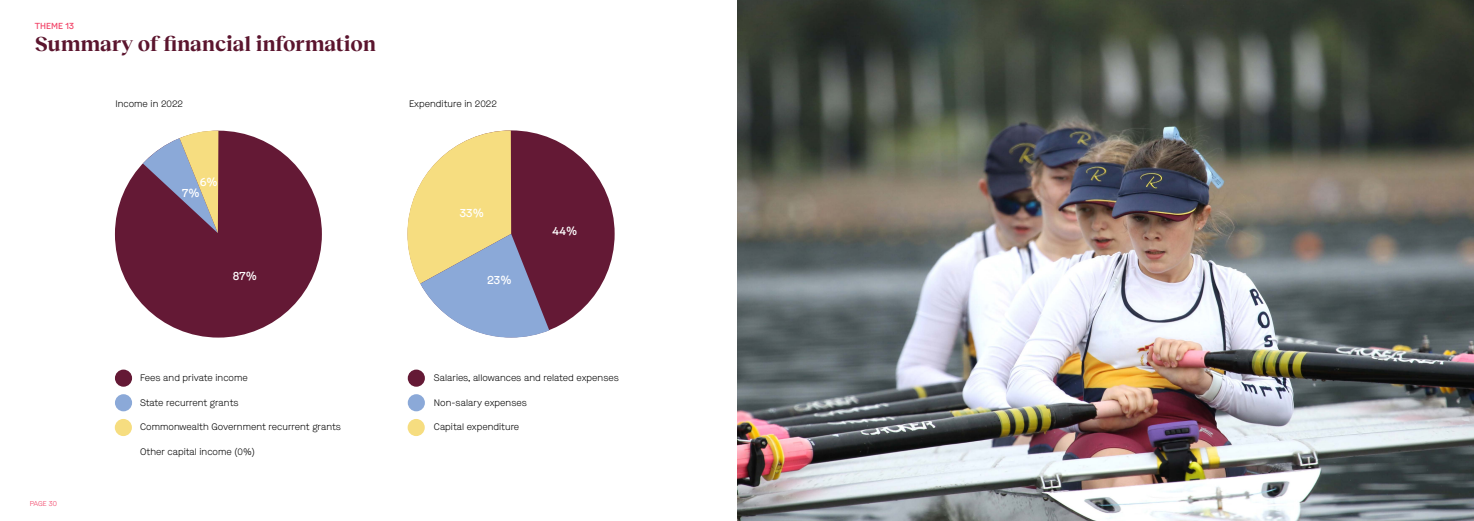
<style>
.page{position:relative;width:1474px;height:521px;background:#fff}
.page>*{position:absolute;margin:0;border:0;box-sizing:border-box;transform-origin:0 0}
.t1{font:700 21px "Reckless Neue";color:#5b152e}
.t2{font:500 11.81px "Maison";color:#fff}
.t3{font:300 9.45px "Maison";color:#000}
.t4{font:500 8.75px "Maison";color:#f24468}
.t5{font:300 7px "Maison";letter-spacing:-.02em;color:#f24468}
</style>
<div class="page">
<img style="left:737px;top:0;width:736px;height:521px">
<div style="left:115px;top:369px;width:17px;height:18px;background:#641935;border-radius:50%"></div>
<div style="left:115px;top:394px;width:17px;height:17px;background:#8ba9d8;border-radius:50%"></div>
<div style="left:115px;top:419px;width:17px;height:17px;background:#f6dd80;border-radius:50%"></div>
<div style="left:408px;top:369px;width:17px;height:18px;background:#641935;border-radius:50%"></div>
<div style="left:408px;top:394px;width:17px;height:17px;background:#8ba9d8;border-radius:50%"></div>
<div style="left:407px;top:419px;width:18px;height:17px;background:#f6dd80;border-radius:50%"></div>
<div style="left:115px;top:131px;width:207px;height:207px;background:#641935;border-radius:50%"></div>
<div style="left:407px;top:130px;width:207px;height:207px;background:#641935;border-radius:50%"></div>
<svg style="left:407px;top:130px;width:142px;height:208px"></svg>
<svg style="left:143px;top:130px;width:75px;height:103px"></svg>
<p class="t4" style="left:35px;top:20px;width:41px">THEME 13</p>
<h1 class="t1" style="left:35px;top:29px;width:343px">Summary of financial information</h1>
<p class="t3" style="left:115px;top:98px;width:69px">Income in 2022</p>
<p class="t3" style="left:409px;top:98px;width:89px">Expenditure in 2022</p>
<p class="t2" style="left:200px;top:174px;width:19px">6%</p>
<p class="t2" style="left:182px;top:184px;width:19px">7%</p>
<p class="t2" style="left:459px;top:204px;width:26px">33%</p>
<p class="t2" style="left:233px;top:267px;width:26px">87%</p>
<p class="t2" style="left:487px;top:271px;width:26px">23%</p>
<p class="t2" style="left:552px;top:222px;width:27px">44%</p>
<p class="t5" style="left:30px;top:498px;width:29px">PAGE 30</p>
<p class="t3" style="left:140px;top:372px;width:109px">Fees and private income</p>
<p class="t3" style="left:140px;top:396px;width:100px">State recurrent grants</p>
<p class="t3" style="left:140px;top:421px;width:202px">Commonwealth Government recurrent grants</p>
<p class="t3" style="left:140px;top:445px;width:116px">Other capital income (0%)</p>
<p class="t3" style="left:434px;top:372px;width:186px">Salaries, allowances and related expenses</p>
<p class="t3" style="left:434px;top:396px;width:94px">Non-salary expenses</p>
<p class="t3" style="left:434px;top:421px;width:87px">Capital expenditure</p>
</div>
